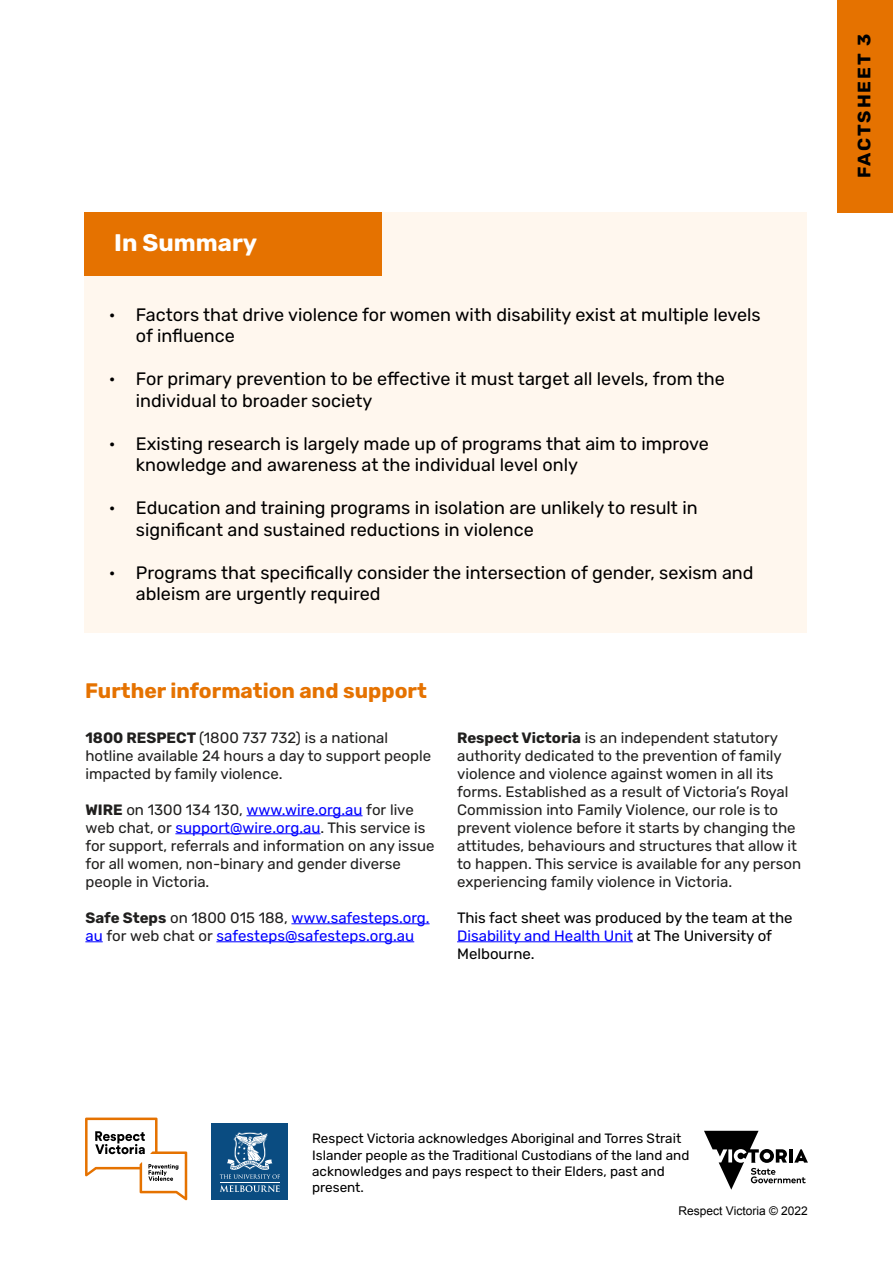
<style>
.page{position:relative;width:893px;height:1263px;background:#fff}
.page>*{position:absolute;margin:0;border:0;box-sizing:border-box;transform-origin:0 0}
.t1{font:700 24px "Rubik";color:#fff}
.t2{font:700 21px "Rubik";color:#e57200}
.t3{font:18px/21.6px "Rubik";color:#000}
.t4{font:700 18px "Rubik";letter-spacing:.1em;color:#000}
.t5{font:15px/18px "Rubik";color:#201f1e}
.t6{font:15px/18px "Rubik";color:#000}
.t7{font:15px/18px "Rubik";color:#00f}
.t8{font:13.5px/16.2px "Rubik";color:#000}
.t9{font:12px "Arial";color:#000}
.s1{font-weight:700}
.s2{color:#00f}
.s3{font-weight:700;color:#201f1e}
.s4{color:#201f1e}
</style>
<div class="page">
<svg style="left:704px;top:1131px;width:104px;height:59px"></svg>
<svg style="left:85px;top:1117px;width:102px;height:83px"></svg>
<div style="left:838px;top:0;width:55px;height:213px;background:#e57200"></div>
<div style="left:211px;top:1123px;width:77px;height:77px;background:#0a4c81"></div>
<hr style="left:220px;top:1182px;width:60px;height:1px;background:#fff">
<svg style="left:220px;top:1185px;width:60px;height:7px"></svg>
<svg style="left:220px;top:1132px;width:60px;height:47px"></svg>
<div style="left:85px;top:213px;width:722px;height:420px;background:#fff7ee"></div>
<div style="left:85px;top:213px;width:297px;height:63px;background:#e57200"></div>
<hr style="left:457px;top:941px;width:176px;height:1px;background:#00f">
<hr style="left:246px;top:815px;width:117px;height:1px;background:#00f">
<hr style="left:175px;top:833px;width:145px;height:1px;background:#00f">
<hr style="left:291px;top:923px;width:139px;height:1px;background:#00f">
<svg style="left:85px;top:941px;width:18px;height:1px"></svg>
<hr style="left:216px;top:941px;width:198px;height:1px;background:#00f">
<h1 class="t1" style="left:114px;top:229px;width:144px">In Summary</h1>
<p class="t3" style="left:136px;top:304px;width:626px;text-indent:-27px">• Factors that drive violence for women with disability exist at multiple levels of influence</p>
<p class="t3" style="left:136px;top:369px;width:590px;text-indent:-27px">• For primary prevention to be effective it must target all levels, from the individual to broader society</p>
<p class="t3" style="left:136px;top:433px;width:574px;text-indent:-27px">• Existing research is largely made up of programs that aim to improve knowledge and awareness at the individual level only</p>
<p class="t3" style="left:136px;top:498px;width:563px;text-indent:-27px">• Education and training programs in isolation are unlikely to result in significant and sustained reductions in violence</p>
<p class="t3" style="left:136px;top:562px;width:619px;text-indent:-27px">• Programs that specifically consider the intersection of gender, sexism and ableism are urgently required</p>
<h2 class="t2" style="left:85px;top:679px;width:343px">Further information and support</h2>
<p class="t5" style="left:85px;top:729px;width:347px"><span class="s1">1800 RESPECT</span> (1800 737 732) is a national hotline available 24 hours a day to support people impacted by family violence.</p>
<p class="t5" style="left:85px;top:801px;width:351px"><span class="s1">WIRE</span> on 1300 134 130, <span class="s2">www.wire.org.au</span> for live web chat, or <span class="s2">support@wire.org.au</span>. This service is for support, referrals and information on any issue for all women, non-binary and gender diverse people in Victoria.</p>
<p class="t7" style="left:85px;top:909px;width:346px"><span class="s3">Safe Steps</span> <span class="s4">on 1800 015 188,</span> www.safesteps.org. au <span class="s4">for web chat or</span> safesteps@safesteps.org.au</p>
<p class="t5" style="left:457px;top:729px;width:346px"><span class="s1">Respect Victoria</span> is an independent statutory authority dedicated to the prevention of family violence and violence against women in all its forms. Established as a result of Victoria’s Royal Commission into Family Violence, our role is to prevent violence before it starts by changing the attitudes, behaviours and structures that allow it to happen. This service is available for any person experiencing family violence in Victoria.</p>
<p class="t6" style="left:457px;top:909px;width:337px">This fact sheet was produced by the team at the<br><span class="s2">Disability and Health Unit</span> at The University of<br>Melbourne.</p>
<p class="t4" style="left:854px;top:178px;width:146px;rotate:-90deg">FACTSHEET 3</p>
<p class="t8" style="left:312px;top:1131px;width:379px">Respect Victoria acknowledges Aboriginal and Torres Strait Islander people as the Traditional Custodians of the land and acknowledges and pays respect to their Elders, past and present.</p>
<p class="t9" style="left:679px;top:1203px;width:131px">Respect Victoria © 2022</p>
</div>
